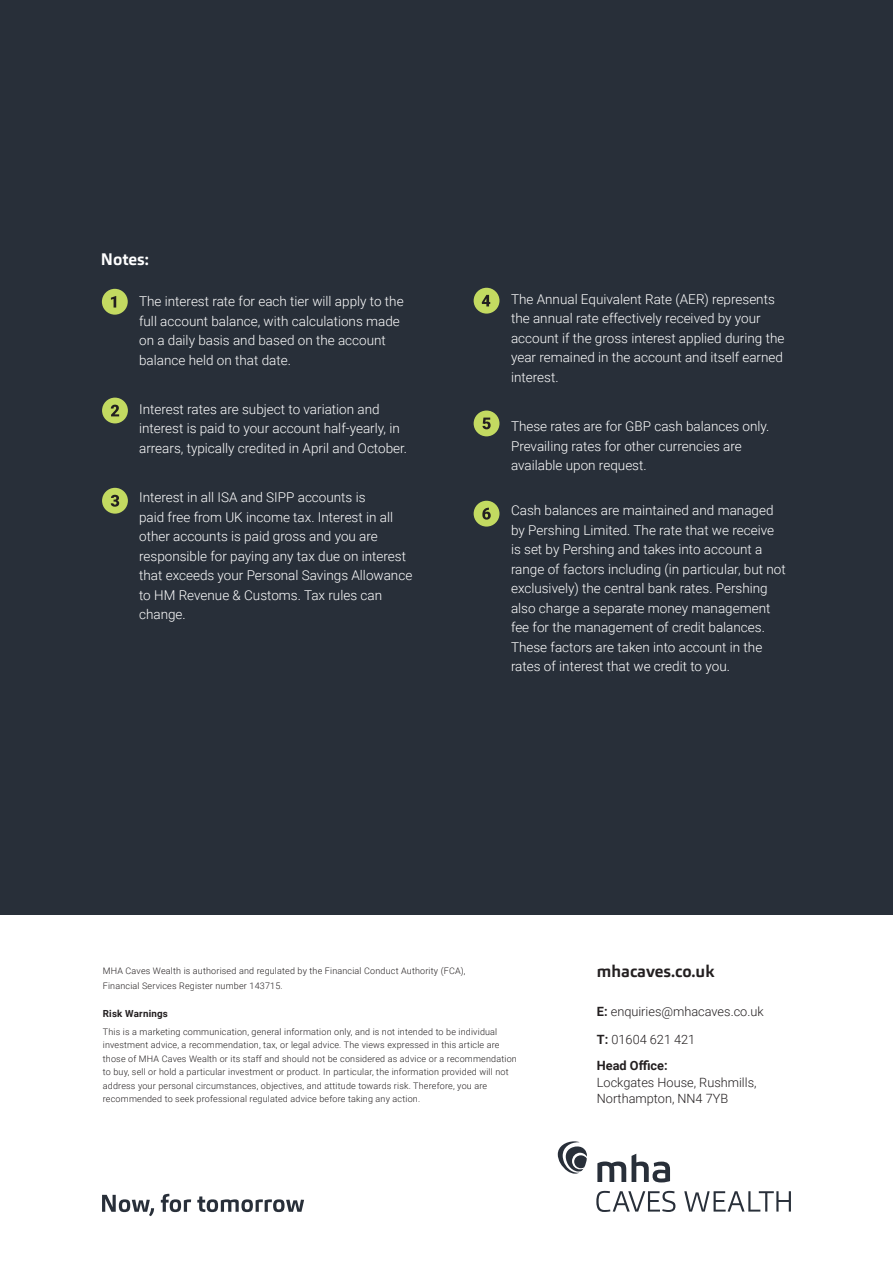
<style>
.page{position:relative;width:893px;height:1263px;background:#fff}
.page>*{position:absolute;margin:0;border:0;box-sizing:border-box;transform-origin:0 0}
.t1{font:700 16.5px "Carnac";color:#231f20}
.t2{font:700 16.5px "Carnac";color:#fff}
.t3{font:300 13.5px/19.5px "Roboto";color:#fff}
.t4{font:300 12.75px/16.5px "Roboto";color:#231f20}
.t5{font:700 9.75px "Roboto";letter-spacing:.02em;color:#231f20}
.t6{font:300 9px/13.5px "Roboto";letter-spacing:.02em;color:#231f20}
.s1{font-weight:700}
</style>
<div class="page">
<div style="left:0;top:0;width:893px;height:914px;background:#282f39"></div>
<svg style="left:597px;top:1154px;width:73px;height:28px"></svg>
<svg style="left:558px;top:1141px;width:29px;height:33px"></svg>
<svg style="left:596px;top:1191px;width:195px;height:21px"></svg>
<svg style="left:102px;top:1194px;width:202px;height:22px"></svg>
<div style="left:102px;top:289px;width:26px;height:26px;background:#c3da61;border-radius:50%"></div>
<svg style="left:111px;top:296px;width:5px;height:12px"></svg>
<div style="left:102px;top:398px;width:26px;height:25px;background:#c3da61;border-radius:50%"></div>
<svg style="left:111px;top:405px;width:8px;height:11px"></svg>
<div style="left:102px;top:488px;width:26px;height:26px;background:#c3da61;border-radius:50%"></div>
<svg style="left:111px;top:495px;width:8px;height:12px"></svg>
<div style="left:474px;top:288px;width:25px;height:26px;background:#c3da61;border-radius:50%"></div>
<svg style="left:482px;top:295px;width:8px;height:11px"></svg>
<div style="left:474px;top:410px;width:25px;height:26px;background:#c3da61;border-radius:50%"></div>
<svg style="left:482px;top:418px;width:9px;height:11px"></svg>
<div style="left:474px;top:501px;width:25px;height:26px;background:#c3da61;border-radius:50%"></div>
<svg style="left:482px;top:508px;width:9px;height:12px"></svg>
<p class="t2" style="left:101px;top:249px;width:50px">Notes:</p>
<p class="t3" style="left:139px;top:291px;width:266px">The interest rate for each tier will apply to the full account balance, with calculations made on a daily basis and based on the account balance held on that date.</p>
<p class="t3" style="left:139px;top:399px;width:270px">Interest rates are subject to variation and interest is paid to your account half-yearly, in arrears, typically credited in April and October.</p>
<p class="t3" style="left:139px;top:487px;width:275px">Interest in all ISA and SIPP accounts is<br>paid free from UK income tax. Interest in all other accounts is paid gross and you are responsible for paying any tax due on interest that exceeds your Personal Savings Allowance to HM Revenue &amp; Customs. Tax rules can change.</p>
<p class="t3" style="left:511px;top:289px;width:275px">The Annual Equivalent Rate (AER) represents the annual rate effectively received by your account if the gross interest applied during the year remained in the account and itself earned interest.</p>
<p class="t3" style="left:511px;top:416px;width:260px">These rates are for GBP cash balances only.<br>Prevailing rates for other currencies are available upon request.</p>
<p class="t3" style="left:511px;top:500px;width:276px">Cash balances are maintained and managed by Pershing Limited. The rate that we receive is set by Pershing and takes into account a range of factors including (in particular, but not exclusively) the central bank rates. Pershing also charge a separate money management fee for the management of credit balances.<br>These factors are taken into account in the rates of interest that we credit to you.</p>
<p class="t6" style="left:103px;top:963px;width:364px;line-height:15px">MHA Caves Wealth is authorised and regulated by the Financial Conduct Authority (FCA),<br>Financial Services Register number 143715.</p>
<p class="t5" style="left:103px;top:1007px;width:67px">Risk Warnings</p>
<p class="t6" style="left:103px;top:1024px;width:415px">This is a marketing communication, general information only, and is not intended to be individual investment advice, a recommendation, tax, or legal advice. The views expressed in this article are those of MHA Caves Wealth or its staff and should not be considered as advice or a recommendation to buy, sell or hold a particular investment or product. In particular, the information provided will not address your personal circumstances, objectives, and attitude towards risk. Therefore, you are recommended to seek professional regulated advice before taking any action.</p>
<p class="t1" style="left:597px;top:960px;width:119px">mhacaves.co.uk</p>
<p class="t4" style="left:597px;top:1003px;width:168px"><span class="s1">E:</span> enquiries@mhacaves.co.uk</p>
<p class="t4" style="left:597px;top:1030px;width:100px"><span class="s1">T:</span> 01604 621 421</p>
<p class="t4" style="left:597px;top:1057px;width:161px"><span class="s1">Head Office:<br></span>Lockgates House, Rushmills,<br>Northampton, NN4 7YB</p>
</div>
